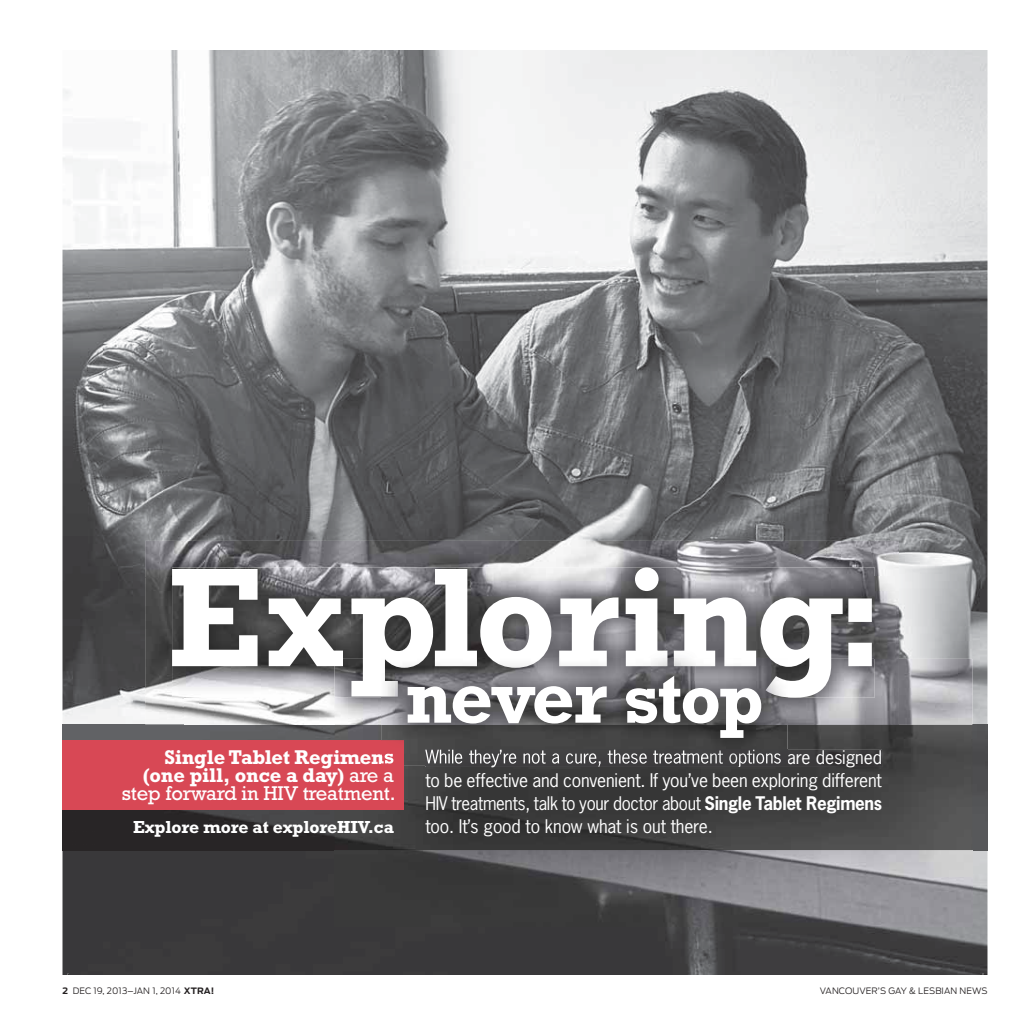
<style>
.page{position:relative;width:1025px;height:1035px;background:#fff}
.page>*{position:absolute;margin:0;border:0;box-sizing:border-box;transform-origin:0 0}
.t1{font:700 143.12px "Rockwell Std";letter-spacing:-.01em;color:#fff}
.t2{font:700 75.62px "Rockwell Std";letter-spacing:-.025em;color:#fff}
.t3{font:700 20.25px/18.2px "Rockwell Std";letter-spacing:-.01em;color:#fff;text-align:right}
.t4{font:17.62px/23.2px "News Gothic Std";letter-spacing:-.01em;color:#fff}
.t5{font:700 17.62px "Rockwell Std";letter-spacing:-.01em;color:#fff}
.t6{font:300 8.75px "Antenna";letter-spacing:.01em;color:#231f20}
.s1{font-size:71.75px}
.s2{font-weight:400}
.s3{font-weight:700}
</style>
<div class="page">
<img style="left:62px;top:50px;width:926px;height:925px">
<div style="left:62px;top:725px;width:273px;height:15px;background:#616265"></div>
<img style="left:972px;top:725px;width:16px;height:125px">
<img style="left:62px;top:810px;width:273px;height:40px">
<img style="left:899px;top:659px;width:73px;height:66px">
<img style="left:335px;top:659px;width:564px;height:66px">
<img style="left:335px;top:725px;width:637px;height:201px">
<img style="left:425px;top:750px;width:457px;height:17px">
<div style="left:62px;top:740px;width:342px;height:70px;background:#d84855"></div>
<img style="left:145px;top:541px;width:754px;height:36px">
<img style="left:145px;top:577px;width:39px;height:147px">
<img style="left:875px;top:577px;width:24px;height:82px">
<img style="left:184px;top:698px;width:151px;height:26px">
<img style="left:172px;top:567px;width:703px;height:131px">
<img style="left:335px;top:659px;width:540px;height:39px">
<img style="left:381px;top:698px;width:406px;height:67px">
<img style="left:588px;top:750px;width:199px;height:15px">
<img style="left:425px;top:750px;width:163px;height:15px">
<img style="left:381px;top:740px;width:23px;height:25px">
<img style="left:381px;top:750px;width:13px;height:15px">
<img style="left:381px;top:650px;width:406px;height:48px">
<h1 class="t1" style="left:167px;top:569px;width:720px">Exploring:</h1>
<h2 class="t2" style="left:405px;top:671px;width:361px">never <span class="s1">stop</span></h2>
<p class="t3" style="left:122px;top:750px;width:275px">Single Tablet Regimens (one pill, once a day) <span class="s2">are a step forward in HIV treatment.</span></p>
<p class="t4" style="left:425px;top:770px;width:458px">to be effective and convenient. If you’ve been exploring different<br>HIV treatments, talk to your doctor about <span class="s3">Single Tablet Regimens</span></p>
<p class="t5" style="left:133px;top:821px;width:262px">Explore more at exploreHIV.ca</p>
<p class="t4" style="left:425px;top:816px;width:289px">too. It’s good to know what is out there.</p>
<p class="t6" style="left:62px;top:988px;width:153px"><span class="s3">2</span> DEC 19, 2013–JAN 1, 2014 <span class="s3">XTRA!</span></p>
<p class="t6" style="left:820px;top:988px;width:169px">VANCOUVER’S GAY &amp; LESBIAN NEWS</p>
</div>
